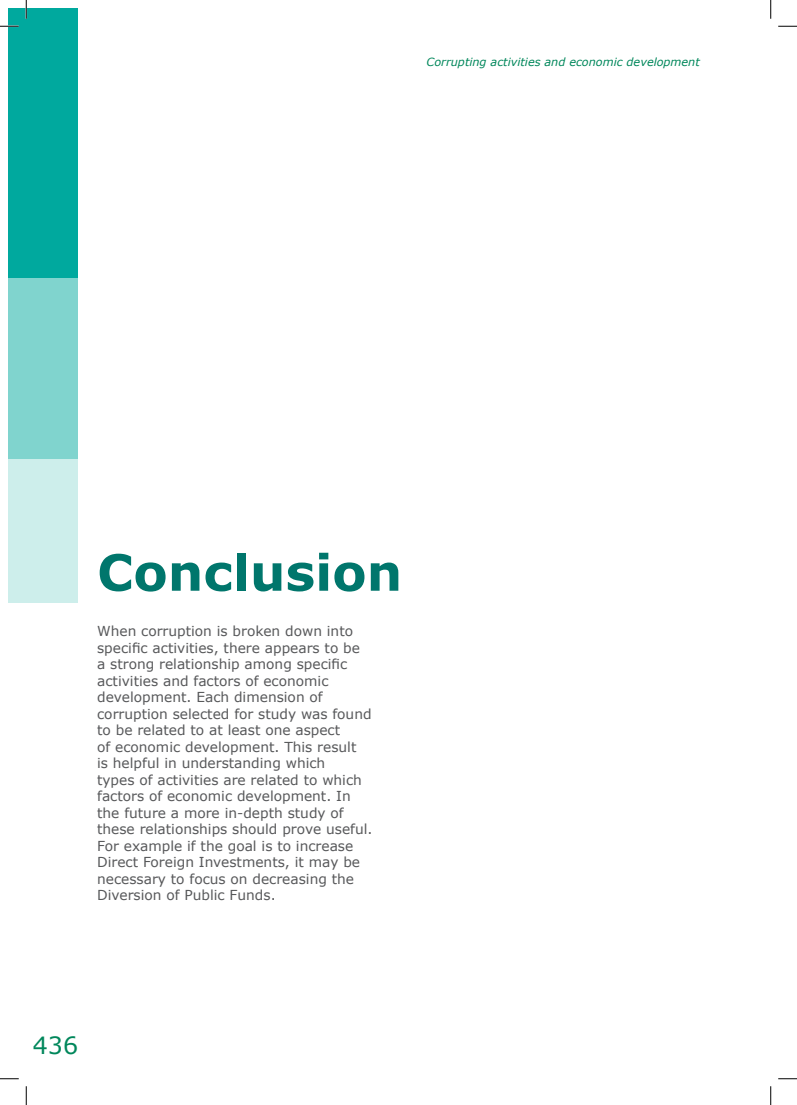
<style>
.page{position:relative;width:797px;height:1105px;background:#fff}
.page>*{position:absolute;margin:0;border:0;box-sizing:border-box;transform-origin:0 0}
.t1{font:700 50px "Verdana";color:#00766c}
.t2{font:23.75px "Verdana";color:#00875b}
.t3{font:13.75px/16.5px "Verdana";color:#57585a}
.t4{font:italic 11.25px "Verdana";color:#00875b}
</style>
<div class="page">
<div style="left:9px;top:9px;width:69px;height:269px;background:#00a99e"></div>
<div style="left:9px;top:278px;width:69px;height:181px;background:#80d4ce"></div>
<div style="left:9px;top:459px;width:69px;height:144px;background:#cdeeeb"></div>
<svg style="left:0;top:25px;width:19px;height:2px"></svg>
<svg style="left:778px;top:25px;width:19px;height:2px"></svg>
<svg style="left:0;top:1078px;width:19px;height:1px"></svg>
<svg style="left:778px;top:1078px;width:19px;height:1px"></svg>
<svg style="left:25px;top:0;width:2px;height:19px"></svg>
<svg style="left:25px;top:1086px;width:2px;height:19px"></svg>
<svg style="left:770px;top:0;width:1px;height:19px"></svg>
<svg style="left:770px;top:1086px;width:1px;height:19px"></svg>
<p class="t4" style="left:426px;top:54px;width:275px">Corrupting activities and economic development</p>
<h1 class="t1" style="left:97px;top:537px;width:306px">Conclusion</h1>
<p class="t3" style="left:97px;top:623px;width:277px">When corruption is broken down into specific activities, there appears to be<br>a strong relationship among specific activities and factors of economic development. Each dimension of corruption selected for study was found to be related to at least one aspect<br>of economic development. This result<br>is helpful in understanding which<br>types of activities are related to which factors of economic development. In the future a more in-depth study of these relationships should prove useful.<br>For example if the goal is to increase Direct Foreign Investments, it may be necessary to focus on decreasing the Diversion of Public Funds.</p>
<h2 class="t2" style="left:33px;top:1029px;width:47px">436</h2>
</div>
